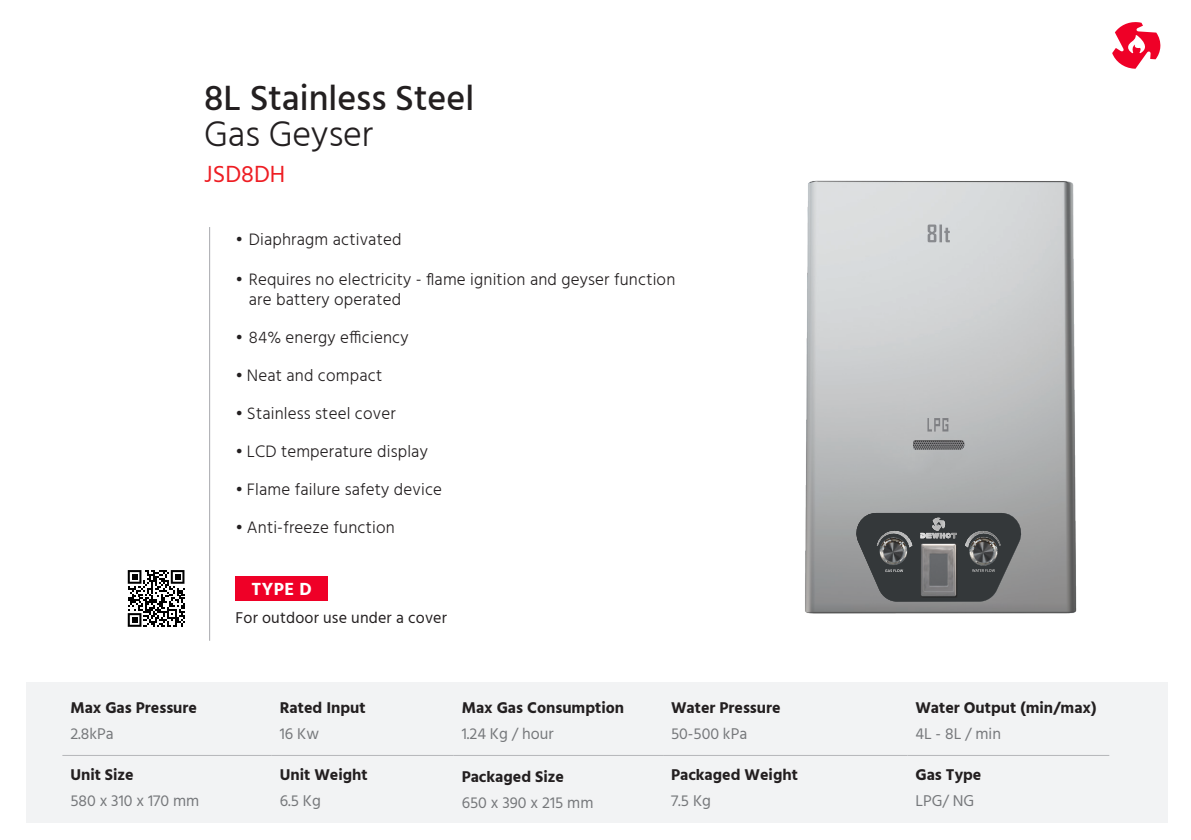
<style>
.page{position:relative;width:1191px;height:840px;background:#fff}
.page>*{position:absolute;margin:0;border:0;box-sizing:border-box;transform-origin:0 0}
.new_header{font:500 36px "Hind";color:#231f20}
.new_header-2{font:300 36px "Hind";color:#231f20}
.new_header-3{font:24px "Hind";color:#ee1d23}
.Paragraph_Style_1{font:700 18px "Hind";color:#fff}
.t1{font:300 17px/20px "Hind";letter-spacing:.01em;color:#231f20}
.Table_header_new{font:700 16px "Hind";color:#231f20}
.Table_body_new{font:16px "Hind";color:#76787b}
.Paragraph_Style_1-2{font:16px "Hind";letter-spacing:.01em;color:#231f20}
</style>
<div class="page">
<div style="left:27px;top:681px;width:1141px;height:140px;background:#f2f3f4"></div>
<div style="left:235px;top:575px;width:93px;height:25px;background:#ef0027"></div>
<hr style="left:209px;top:227px;width:1px;height:413px;background:#a8a9ad">
<hr style="left:62px;top:754px;width:210px;height:1px;background:#b5b6b9">
<hr style="left:272px;top:754px;width:182px;height:1px;background:#b5b6b9">
<hr style="left:454px;top:754px;width:209px;height:1px;background:#b5b6b9">
<hr style="left:663px;top:754px;width:244px;height:1px;background:#b5b6b9">
<hr style="left:907px;top:754px;width:202px;height:1px;background:#b5b6b9">
<img style="left:805px;top:180px;width:272px;height:434px">
<img style="left:913px;top:440px;width:51px;height:9px">
<svg style="left:852px;top:512px;width:173px;height:89px;background:#585a5b"></svg>
<img style="left:920px;top:517px;width:36px;height:21px">
<svg style="left:927px;top:418px;width:21px;height:13px"></svg>
<svg style="left:927px;top:224px;width:23px;height:18px"></svg>
<svg style="left:1112px;top:22px;width:48px;height:47px"></svg>
<svg style="left:128px;top:570px;width:56px;height:56px"></svg>
<p class="new_header" style="left:204px;top:74px;width:271px">8L Stainless Steel</p>
<p class="new_header-2" style="left:204px;top:111px;width:171px">Gas Geyser</p>
<p class="new_header-3" style="left:204px;top:158px;width:83px">JSD8DH</p>
<p class="t1" style="left:235px;top:230px;width:167px">• Diaphragm activated</p>
<p class="t1" style="left:249px;top:270px;width:428px;text-indent:-13px">• Requires no electricity - flame ignition and geyser function are battery operated</p>
<p class="t1" style="left:235px;top:328px;width:175px">• 84% energy efficiency</p>
<p class="t1" style="left:235px;top:366px;width:148px">• Neat and compact</p>
<p class="t1" style="left:235px;top:404px;width:162px">• Stainless steel cover</p>
<p class="t1" style="left:235px;top:442px;width:194px">• LCD temperature display</p>
<p class="t1" style="left:235px;top:480px;width:208px">• Flame failure safety device</p>
<p class="t1" style="left:235px;top:518px;width:161px">• Anti-freeze function</p>
<p class="Paragraph_Style_1" style="left:251px;top:578px;width:62px">TYPE D</p>
<p class="Table_header_new" style="left:70px;top:697px;width:128px">Max Gas Pressure</p>
<p class="Table_body_new" style="left:70px;top:722px;width:45px">2.8kPa</p>
<p class="Table_header_new" style="left:70px;top:765px;width:65px">Unit Size</p>
<p class="Table_body_new" style="left:70px;top:789px;width:130px">580 x 310 x 170 mm</p>
<p class="Paragraph_Style_1-2" style="left:235px;top:606px;width:213px">For outdoor use under a cover</p>
<p class="Table_header_new" style="left:280px;top:697px;width:87px">Rated Input</p>
<p class="Table_body_new" style="left:280px;top:722px;width:41px">16 Kw</p>
<p class="Table_header_new" style="left:280px;top:765px;width:89px">Unit Weight</p>
<p class="Table_body_new" style="left:280px;top:789px;width:43px">6.5 Kg</p>
<p class="Table_header_new" style="left:462px;top:697px;width:164px">Max Gas Consumption</p>
<p class="Table_body_new" style="left:462px;top:722px;width:93px">1.24 Kg / hour</p>
<p class="Table_header_new" style="left:462px;top:767px;width:104px">Packaged Size</p>
<p class="Table_body_new" style="left:462px;top:792px;width:133px">650 x 390 x 215 mm</p>
<p class="Table_header_new" style="left:671px;top:697px;width:111px">Water Pressure</p>
<p class="Table_body_new" style="left:671px;top:722px;width:78px">50-500 kPa</p>
<p class="Table_header_new" style="left:671px;top:765px;width:128px">Packaged Weight</p>
<p class="Table_body_new" style="left:671px;top:789px;width:41px">7.5 Kg</p>
<p class="Table_header_new" style="left:915px;top:697px;width:182px">Water Output (min/max)</p>
<p class="Table_body_new" style="left:915px;top:722px;width:87px">4L - 8L / min</p>
<p class="Table_header_new" style="left:915px;top:765px;width:68px">Gas Type</p>
<p class="Table_body_new" style="left:915px;top:789px;width:60px">LPG/ NG</p>
</div>
